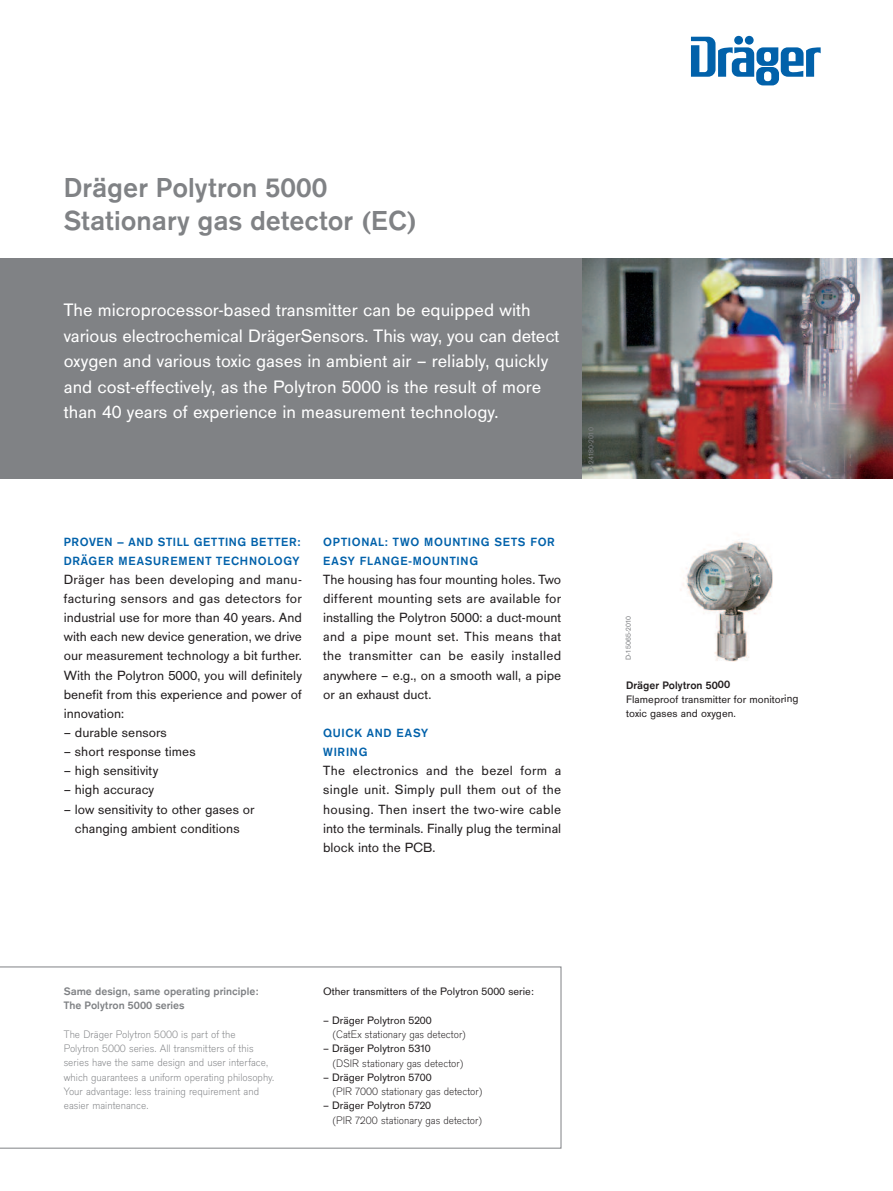
<style>
.page{position:relative;width:893px;height:1191px;background:#fff}
.page>*{position:absolute;margin:0;border:0;box-sizing:border-box;transform-origin:0 0}
.t1{font:700 28.5px/33px "Draeger San";color:#808285}
.t2{font:18.75px/25.5px "Draeger San";color:#fff}
.t3{font:13.8px/19.2px "Draeger San";color:#231f20;text-align:justify}
.t4{font:700 12.3px/19.2px "Draeger San";letter-spacing:.055em;color:#0161aa}
.t5{font:300 11.25px/14.2px "Draeger San";color:#808285}
.t6{font:11.25px/14.4px "Draeger San";color:#231f20}
.t7{font:300 11.25px "Draeger San";color:#231f20}
.t8{font:700 11.25px/14.2px "Draeger San";color:#808285}
.t9{font:700 11.25px "Draeger San";color:#231f20}
.t10{font:7.5px "Draeger San";letter-spacing:.025em;color:#808285}
</style>
<div class="page">
<svg style="left:691px;top:37px;width:130px;height:48px"></svg>
<img style="left:680px;top:541px;width:93px;height:121px">
<div style="left:0;top:258px;width:625px;height:220px;background:#808285"></div>
<img style="left:583px;top:258px;width:310px;height:220px">
<svg style="left:0;top:966px;width:561px;height:182px"></svg>
<h1 class="t1" style="left:64px;top:170px;width:355px">Dräger Polytron 5000<br>Stationary gas detector (EC)</h1>
<p class="t2" style="left:64px;top:297px;width:497px">The microprocessor-based transmitter can be equipped with various electrochemical DrägerSensors. This way, you can detect oxygen and various toxic gases in ambient air – reliably, quickly and cost-effectively, as the Polytron 5000 is the result of more than 40 years of experience in measurement technology.</p>
<p class="t4" style="left:64px;top:531px;width:238px">PROVEN – AND STILL GETTING BETTER:<br>DRÄGER MEASUREMENT TECHNOLOGY</p>
<p class="t3" style="left:64px;top:569px;width:240px">Dräger has been developing and manu&shy;facturing sensors and gas detectors for industrial use for more than 40 years. And with each new device generation, we drive our measurement technology a bit further.<br>With the Polytron 5000, you will definitely benefit from this experience and power of innovation:</p>
<p class="t3" style="left:64px;top:722px;width:105px">– durable sensors</p>
<p class="t3" style="left:64px;top:741px;width:133px">– short response times</p>
<p class="t3" style="left:64px;top:761px;width:96px">– high sensitivity</p>
<p class="t3" style="left:64px;top:780px;width:92px">– high accuracy</p>
<p class="t3" style="left:64px;top:799px;width:192px;text-align:center">– low sensitivity to other gases or changing ambient conditions</p>
<p class="t4" style="left:323px;top:531px;width:233px">OPTIONAL: TWO MOUNTING SETS FOR<br>EASY FLANGE-MOUNTING</p>
<p class="t3" style="left:323px;top:569px;width:240px">The housing has four mounting holes. Two different mounting sets are available for installing the Polytron 5000: a duct-mount and a pipe mount set. This means that the transmitter can be easily installed anywhere – e.g., on a smooth wall, a pipe or an exhaust duct.</p>
<p class="t4" style="left:323px;top:723px;width:107px">QUICK AND EASY<br>WIRING</p>
<p class="t3" style="left:323px;top:761px;width:240px">The electronics and the bezel form a single unit. Simply pull them out of the housing. Then insert the two-wire cable into the terminals. Finally plug the terminal block into the PCB.</p>
<p class="t10" style="left:587px;top:472px;width:46px;rotate:-90deg">D-24180-2010</p>
<p class="t10" style="left:624px;top:660px;width:46px;rotate:-90deg">D-15065-2010</p>
<p class="t9" style="left:626px;top:678px;width:106px">Dräger Polytron 5000</p>
<p class="t6" style="left:626px;top:691px;width:174px">Flameproof transmitter for monitoring toxic gases and oxygen.</p>
<p class="t8" style="left:64px;top:984px;width:197px">Same design, same operating principle:<br>The Polytron 5000 series</p>
<p class="t5" style="left:64px;top:1026px;width:212px">The Dräger Polytron 5000 is part of the<br>Polytron 5000 series. All transmitters of this series have the same design and user interface, which guarantees a uniform operating philosophy.<br>Your advantage: less training requirement and easier maintenance.</p>
<p class="t6" style="left:323px;top:984px;width:212px">Other transmitters of the Polytron 5000 serie:</p>
<p class="t6" style="left:323px;top:1012px;width:110px">– Dräger Polytron 5200</p>
<p class="t7" style="left:332px;top:1027px;width:136px">(CatEx stationary gas detector)</p>
<p class="t6" style="left:323px;top:1041px;width:109px">– Dräger Polytron 5310</p>
<p class="t7" style="left:332px;top:1056px;width:133px">(DSIR stationary gas detector)</p>
<p class="t6" style="left:323px;top:1069px;width:110px">– Dräger Polytron 5700</p>
<p class="t7" style="left:332px;top:1084px;width:152px">(PIR 7000 stationary gas detector)</p>
<p class="t6" style="left:323px;top:1098px;width:110px">– Dräger Polytron 5720</p>
<p class="t7" style="left:332px;top:1113px;width:152px">(PIR 7200 stationary gas detector)</p>
</div>
